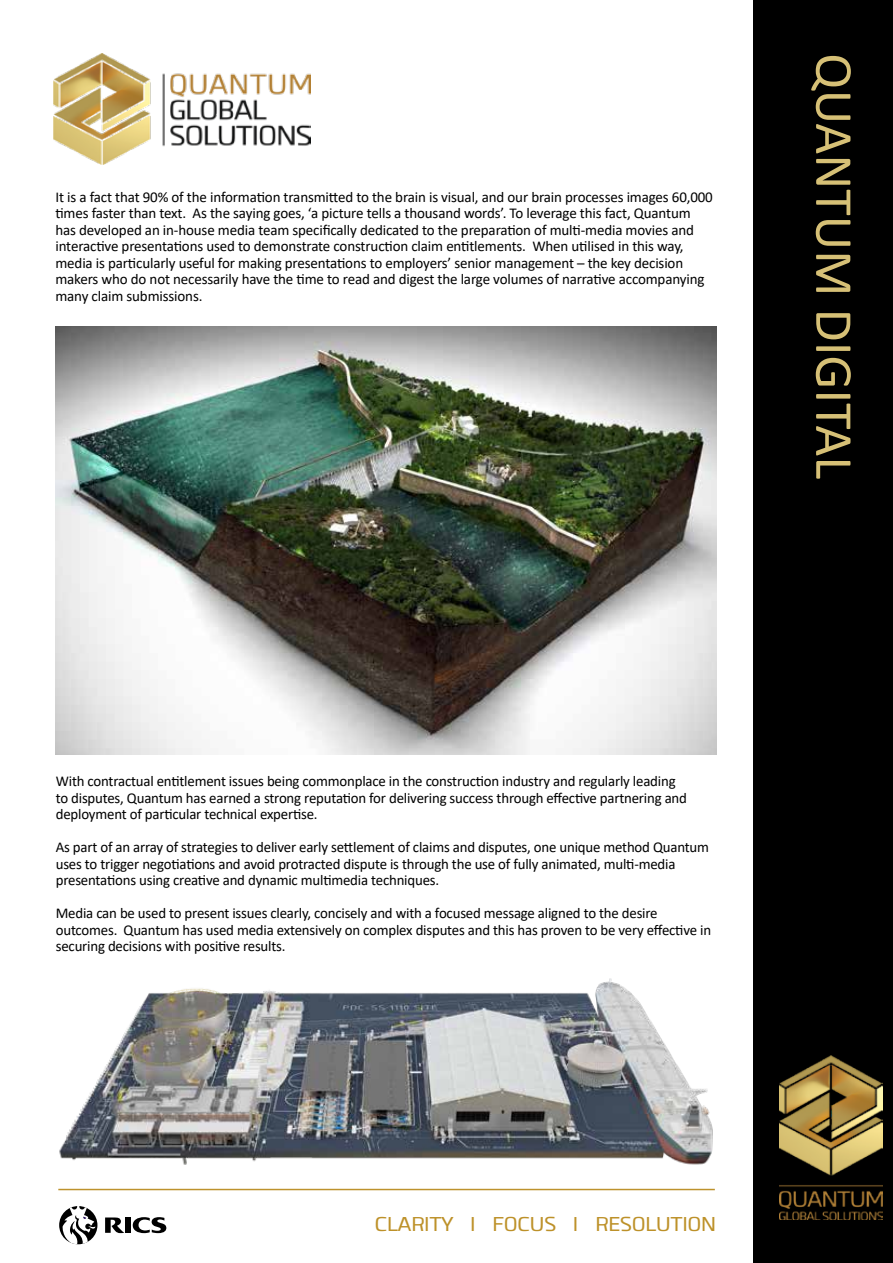
<style>
.page{position:relative;width:893px;height:1263px;background:#fff}
.page>*{position:absolute;margin:0;border:0;box-sizing:border-box;transform-origin:0 0}
.t1{font:54px "Calibri";color:#d6c076}
.t2{font:21px "Clio XS Regular";letter-spacing:-.03em;color:#bd9129}
.t3{font:15px/16.5px "Calibri";letter-spacing:-.015em;color:#000}
</style>
<div class="page">
<img style="left:56px;top:326px;width:660px;height:429px">
<img style="left:54px;top:53px;width:257px;height:112px">
<div style="left:753px;top:0;width:140px;height:1263px;background:#000"></div>
<hr style="left:58px;top:1189px;width:657px;height:1px;background:#bd922d">
<svg style="left:133px;top:1217px;width:33px;height:16px"></svg>
<div style="left:125px;top:1217px;width:6px;height:16px;background:#000"></div>
<svg style="left:105px;top:1217px;width:19px;height:16px"></svg>
<div style="left:59px;top:1206px;width:38px;height:38px;background:#000;border-radius:50%"></div>
<svg style="left:62px;top:1206px;width:33px;height:38px"></svg>
<img style="left:59px;top:978px;width:654px;height:187px">
<img style="left:779px;top:1055px;width:104px;height:165px">
<p class="t3" style="left:55px;top:188px;width:659px">It is a fact that 90% of the information transmitted to the brain is visual, and our brain processes images 60,000 times faster than text. As the saying goes, ‘a picture tells a thousand words’. To leverage this fact, Quantum has developed an in-house media team specifically dedicated to the preparation of multi-media movies and interactive presentations used to demonstrate construction claim entitlements. When utilised in this way, media is particularly useful for making presentations to employers’ senior management – the key decision makers who do not necessarily have the time to read and digest the large volumes of narrative accompanying many claim submissions.</p>
<h1 class="t1" style="left:872px;top:53px;width:427px;rotate:90deg">QUANTUM DIGITAL</h1>
<p class="t3" style="left:56px;top:773px;width:633px">With contractual entitlement issues being commonplace in the construction industry and regularly leading to disputes, Quantum has earned a strong reputation for delivering success through effective partnering and deployment of particular technical expertise.</p>
<p class="t3" style="left:56px;top:839px;width:655px">As part of an array of strategies to deliver early settlement of claims and disputes, one unique method Quantum uses to trigger negotiations and avoid protracted dispute is through the use of fully animated, multi-media presentations using creative and dynamic multimedia techniques.</p>
<p class="t3" style="left:56px;top:905px;width:657px">Media can be used to present issues clearly, concisely and with a focused message aligned to the desire outcomes. Quantum has used media extensively on complex disputes and this has proven to be very effective in securing decisions with positive results.</p>
<h2 class="t2" style="left:375px;top:1212px;width:343px">CLARITY I FOCUS I RESOLUTION</h2>
</div>
